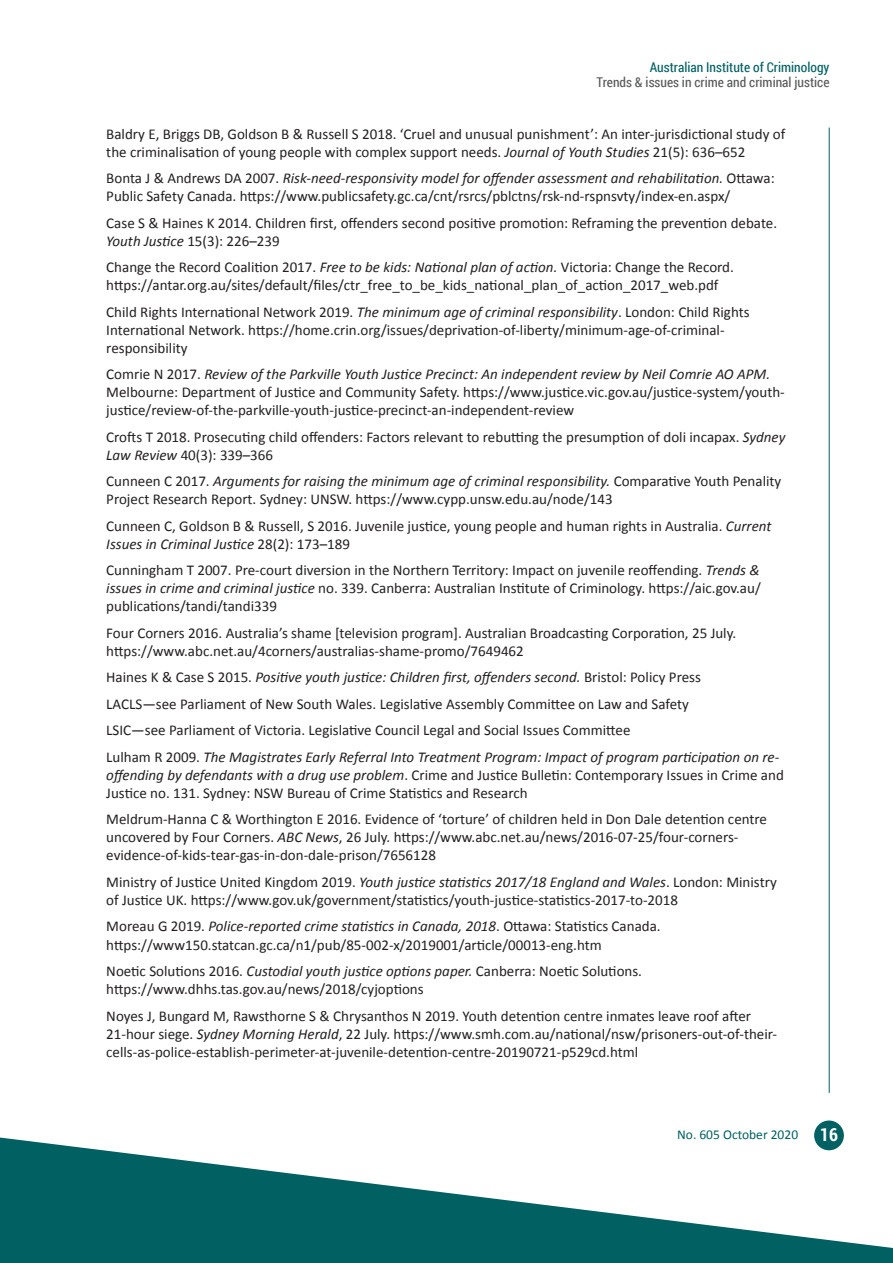
<style>
.page{position:relative;width:893px;height:1263px;background:#fff}
.page>*{position:absolute;margin:0;border:0;box-sizing:border-box;transform-origin:0 0}
.references{font:15px/18px "Calibri";color:#231f20}
.references-2{font:italic 15px "Calibri";color:#231f20}
.t1{font:13.5px "Roboto Condensed";color:#57585a}
.t2{font:13.5px "Roboto Condensed";color:#006062}
.t3{font:13.5px "Calibri";color:#006062}
.s1{font-style:italic}
.s2{font-style:normal}
.s3{font-family:"Roboto Condensed";font-weight:700;font-size:18px;color:#fff}
</style>
<div class="page">
<hr style="left:829px;top:128px;width:1px;height:965px;background:#006062">
<div style="left:814px;top:1120px;width:30px;height:30px;background:#006062;border-radius:50%"></div>
<svg style="left:0;top:1137px;width:893px;height:126px;fill:#006062"></svg>
<p class="t2" style="left:650px;top:58px;width:181px">Australian Institute of Criminology</p>
<p class="t1" style="left:597px;top:73px;width:234px">Trends &amp; issues in crime and criminal justice</p>
<p class="references" style="left:106px;top:125px;width:680px">Baldry E, Briggs DB, Goldson B &amp; Russell S 2018. ‘Cruel and unusual punishment’: An inter-jurisdictional study of the criminalisation of young people with complex support needs. <span class="s1">Journal of Youth Studies</span> 21(5): 636–652</p>
<p class="references" style="left:106px;top:169px;width:670px">Bonta J &amp; Andrews DA 2007. <span class="s1">Risk-need-responsivity model for offender assessment and rehabilitation.</span> Ottawa:<br>Public Safety Canada. https://www.publicsafety.gc.ca/cnt/rsrcs/pblctns/rsk-nd-rspnsvty/index-en.aspx/</p>
<p class="references" style="left:106px;top:214px;width:672px">Case S &amp; Haines K 2014. Children first, offenders second positive promotion: Reframing the prevention debate.<br><span class="s1">Youth Justice</span> 15(3): 226–239</p>
<p class="references" style="left:106px;top:258px;width:629px">Change the Record Coalition 2017. <span class="s1">Free to be kids: National plan of action.</span> Victoria: Change the Record. https://antar.org.au/sites/default/files/ctr_free_to_be_kids_national_plan_of_action_2017_web.pdf</p>
<p class="references" style="left:106px;top:303px;width:645px">Child Rights International Network 2019. <span class="s1">The minimum age of criminal responsibility</span>. London: Child Rights<br>International Network. https://home.crin.org/issues/deprivation-of-liberty/minimum-age-of-criminal&shy;responsibility</p>
<p class="references" style="left:106px;top:365px;width:680px">Comrie N 2017. <span class="s1">Review of the Parkville Youth Justice Precinct: An independent review by Neil Comrie AO APM.<br></span>Melbourne: Department of Justice and Community Safety. https://www.justice.vic.gov.au/justice-system/youth&shy;justice/review-of-the-parkville-youth-justice-precinct-an-independent-review</p>
<p class="references" style="left:106px;top:428px;width:681px">Crofts T 2018. Prosecuting child offenders: Factors relevant to rebutting the presumption of doli incapax. <span class="s1">Sydney<br>Law Review</span> 40(3): 339–366</p>
<p class="references" style="left:106px;top:472px;width:677px">Cunneen C 2017. <span class="s1">Arguments for raising the minimum age of criminal responsibility.</span> Comparative Youth Penality<br>Project Research Report. Sydney: UNSW. https://www.cypp.unsw.edu.au/node/143</p>
<p class="references" style="left:106px;top:517px;width:667px">Cunneen C, Goldson B &amp; Russell, S 2016. Juvenile justice, young people and human rights in Australia. <span class="s1">Current<br>Issues in Criminal Justice</span> 28(2): 173–189</p>
<p class="references" style="left:106px;top:561px;width:656px;text-align:justify">Cunningham T 2007. Pre-court diversion in the Northern Territory: Impact on juvenile reoffending. <span class="s1">Trends &amp; issues in crime and criminal justice</span> no. 339. Canberra: Australian Institute of Criminology. https://aic.gov.au/ publications/tandi/tandi339</p>
<p class="references" style="left:106px;top:624px;width:631px">Four Corners 2016. Australia’s shame [television program]. Australian Broadcasting Corporation, 25 July. https://www.abc.net.au/4corners/australias-shame-promo/7649462</p>
<p class="references-2" style="left:106px;top:667px;width:596px"><span class="s2">Haines K &amp; Case S 2015.</span> Positive youth justice: Children first, offenders second. <span class="s2">Bristol: Policy Press</span></p>
<p class="references" style="left:106px;top:695px;width:584px">LACLS—see Parliament of New South Wales. Legislative Assembly Committee on Law and Safety</p>
<p class="references" style="left:106px;top:721px;width:526px">LSIC—see Parliament of Victoria. Legislative Council Legal and Social Issues Committee</p>
<p class="references" style="left:106px;top:748px;width:679px">Lulham R 2009. <span class="s1">The Magistrates Early Referral Into Treatment Program: Impact of program participation on re&shy;offending by defendants with a drug use problem</span>. Crime and Justice Bulletin: Contemporary Issues in Crime and<br>Justice no. 131. Sydney: NSW Bureau of Crime Statistics and Research</p>
<p class="references" style="left:106px;top:810px;width:662px">Meldrum-Hanna C &amp; Worthington E 2016. Evidence of ‘torture’ of children held in Don Dale detention centre uncovered by Four Corners. <span class="s1">ABC News</span>, 26 July. https://www.abc.net.au/news/2016-07-25/four-corners&shy;evidence-of-kids-tear-gas-in-don-dale-prison/7656128</p>
<p class="references" style="left:106px;top:873px;width:672px">Ministry of Justice United Kingdom 2019. <span class="s1">Youth justice statistics 2017/18 England and Wales</span>. London: Ministry of Justice UK. https://www.gov.uk/government/statistics/youth-justice-statistics-2017-to-2018</p>
<p class="references" style="left:106px;top:917px;width:556px">Moreau G 2019. <span class="s1">Police-reported crime statistics in Canada, 2018</span>. Ottawa: Statistics Canada. https://www150.statcan.gc.ca/n1/pub/85-002-x/2019001/article/00013-eng.htm</p>
<p class="references" style="left:106px;top:962px;width:537px">Noetic Solutions 2016. <span class="s1">Custodial youth justice options paper.</span> Canberra: Noetic Solutions. https://www.dhhs.tas.gov.au/news/2018/cyjoptions</p>
<p class="references" style="left:106px;top:1006px;width:672px">Noyes J, Bungard M, Rawsthorne S &amp; Chrysanthos N 2019. Youth detention centre inmates leave roof after<br>21-hour siege. <span class="s1">Sydney Morning Herald</span>, 22 July. https://www.smh.com.au/national/nsw/prisoners-out-of-their&shy;cells-as-police-establish-perimeter-at-juvenile-detention-centre-20190721-p529cd.html</p>
<p class="t3" style="left:677px;top:1126px;width:162px">No. 605 October 2020 <span class="s3">16</span></p>
</div>
